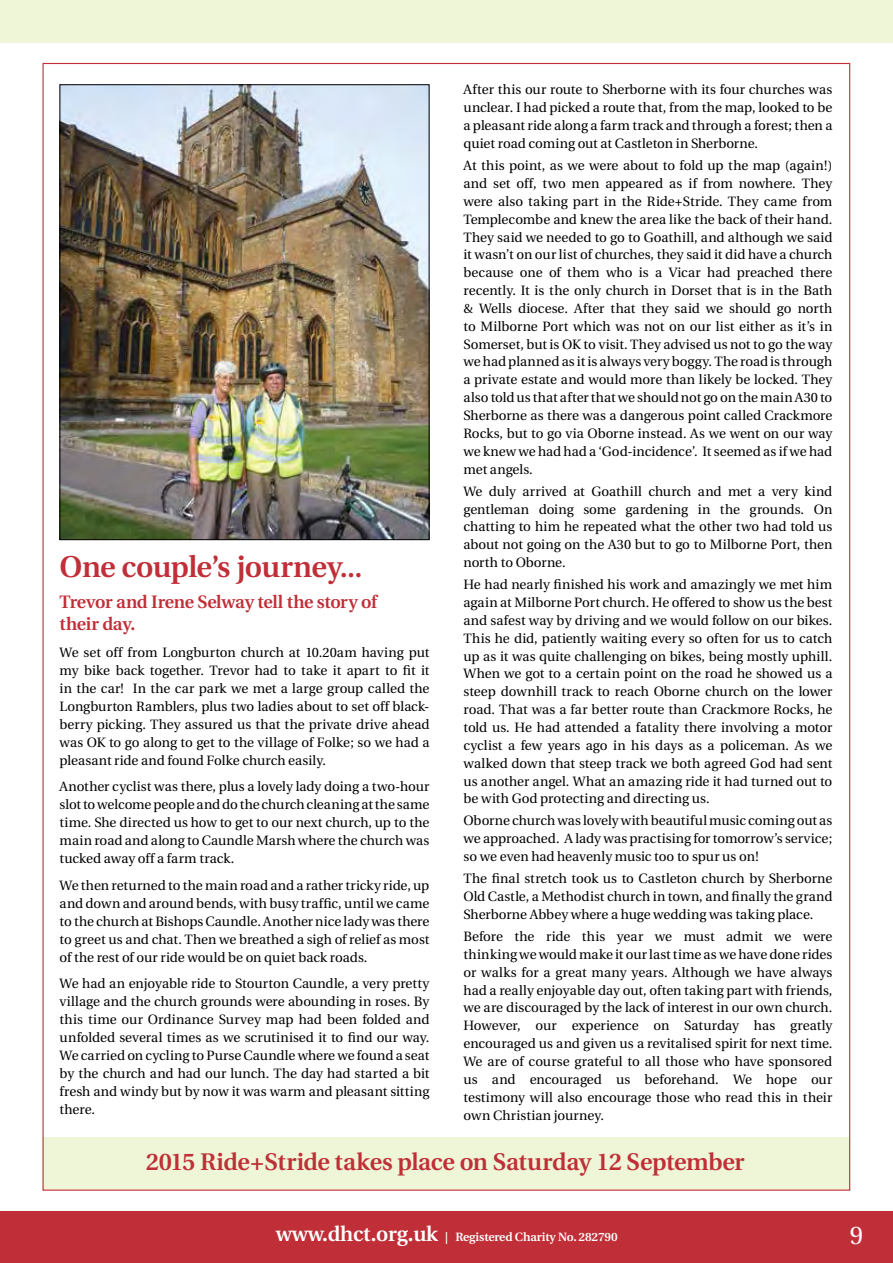
<style>
.page{position:relative;width:893px;height:1263px;background:#fff}
.page>*{position:absolute;margin:0;border:0;box-sizing:border-box;transform-origin:0 0}
.t1{font:600 30px "Utopia";letter-spacing:-.02em;color:#c02f38}
.t2{font:25.5px "Utopia";color:#fff}
.t3{font:600 24px "Utopia";letter-spacing:-.015em;color:#c02f38}
.t4{font:600 18px/22.5px "Utopia";letter-spacing:-.02em;color:#c02f38}
.t5{font:13.5px/17.9px "Utopia";letter-spacing:-.005em;color:#000;text-align:justify}
.t6{font:600 12px "Utopia";letter-spacing:-.01em;color:#fff}
.s1{font-size:27px}
.s2{font-size:21px}
</style>
<div class="page">
<div style="left:43px;top:1137px;width:807px;height:52px;background:#eff5d7"></div>
<div style="left:0;top:1212px;width:893px;height:51px;background:#c02f38"></div>
<div style="left:0;top:0;width:893px;height:43px;background:#eff5d7"></div>
<img style="left:62px;top:86px;width:365px;height:452px">
<h1 class="t1" style="left:60px;top:550px;width:304px">One couple’s journey<span class="s1">...</span></h1>
<h3 class="t4" style="left:60px;top:591px;width:319px">Trevor and Irene Selway tell the story of their day.</h3>
<p class="t5" style="left:60px;top:644px;width:371px">We set off from Longburton church at 10.20am having put my bike back together. Trevor had to take it apart to fit it in the car! In the car park we met a large group called the Longburton Ramblers, plus two ladies about to set off black&shy;berry picking. They assured us that the private drive ahead was OK to go along to get to the village of Folke; so we had a pleasant ride and found Folke church easily.</p>
<p class="t5" style="left:60px;top:778px;width:371px">Another cyclist was there, plus a lovely lady doing a two-hour slot to welcome people and do the church cleaning at the same time. She directed us how to get to our next church, up to the main road and along to Caundle Marsh where the church was tucked away off a farm track.</p>
<p class="t5" style="left:60px;top:877px;width:371px">We then returned to the main road and a rather tricky ride, up and down and around bends, with busy traffic, until we came to the church at Bishops Caundle. Another nice lady was there to greet us and chat. Then we breathed a sigh of relief as most of the rest of our ride would be on quiet back roads.</p>
<p class="t5" style="left:60px;top:975px;width:371px">We had an enjoyable ride to Stourton Caundle, a very pretty village and the church grounds were abounding in roses. By this time our Ordinance Survey map had been folded and unfolded several times as we scrutinised it to find our way.<br>We carried on cycling to Purse Caundle where we found a seat by the church and had our lunch. The day had started a bit fresh and windy but by now it was warm and pleasant sitting there.</p>
<p class="t5" style="left:463px;top:81px;width:370px">After this our route to Sherborne with its four churches was unclear. I had picked a route that, from the map, looked to be a pleasant ride along a farm track and through a forest; then a quiet road coming out at Castleton in Sherborne.</p>
<p class="t5" style="left:463px;top:157px;width:370px">At this point, as we were about to fold up the map (again!) and set off, two men appeared as if from nowhere. They were also taking part in the Ride+Stride. They came from Templecombe and knew the area like the back of their hand.<br>They said we needed to go to Goathill, and although we said it wasn’t on our list of churches, they said it did have a church because one of them who is a Vicar had preached there recently. It is the only church in Dorset that is in the Bath &amp; Wells diocese. After that they said we should go north to Milborne Port which was not on our list either as it’s in Somerset, but is OK to visit. They advised us not to go the way we had planned as it is always very boggy. The road is through a private estate and would more than likely be locked. They also told us that after that we should not go on the main A30 to Sherborne as there was a dangerous point called Crackmore Rocks, but to go via Oborne instead. As we went on our way we knew we had had a ‘God-incidence’. It seemed as if we had met angels.</p>
<p class="t5" style="left:463px;top:482px;width:370px">We duly arrived at Goathill church and met a very kind gentleman doing some gardening in the grounds. On chatting to him he repeated what the other two had told us about not going on the A30 but to go to Milborne Port, then north to Oborne.</p>
<p class="t5" style="left:463px;top:576px;width:370px">He had nearly finished his work and amazingly we met him again at Milborne Port church. He offered to show us the best and safest way by driving and we would follow on our bikes.<br>This he did, patiently waiting every so often for us to catch up as it was quite challenging on bikes, being mostly uphill.<br>When we got to a certain point on the road he showed us a steep downhill track to reach Oborne church on the lower road. That was a far better route than Crackmore Rocks, he told us. He had attended a fatality there involving a motor cyclist a few years ago in his days as a policeman. As we walked down that steep track we both agreed God had sent us another angel. What an amazing ride it had turned out to be with God protecting and directing us.</p>
<p class="t5" style="left:463px;top:812px;width:370px">Oborne church was lovely with beautiful music coming out as we approached. A lady was practising for tomorrow’s service; so we even had heavenly music too to spur us on!</p>
<p class="t5" style="left:463px;top:870px;width:370px">The final stretch took us to Castleton church by Sherborne Old Castle, a Methodist church in town, and finally the grand Sherborne Abbey where a huge wedding was taking place.</p>
<p class="t5" style="left:463px;top:928px;width:370px">Before the ride this year we must admit we were thinking we would make it our last time as we have done rides or walks for a great many years. Although we have always had a really enjoyable day out, often taking part with friends, we are discouraged by the lack of interest in our own church.<br>However, our experience on Saturday has greatly encouraged us and given us a revitalised spirit for next time.<br>We are of course grateful to all those who have sponsored us and encouraged us beforehand. We hope our testimony will also encourage those who read this in their own Christian journey.</p>
<h3 class="t3" style="left:146px;top:1149px;width:600px">2015 Ride+Stride takes place on Saturday 12 September</h3>
<p class="t6" style="left:276px;top:1230px;width:343px"><span class="s2">www.dhct.org.uk</span> | Registered Charity No. 282790</p>
<h2 class="t2" style="left:850px;top:1221px;width:15px">9</h2>
</div>
